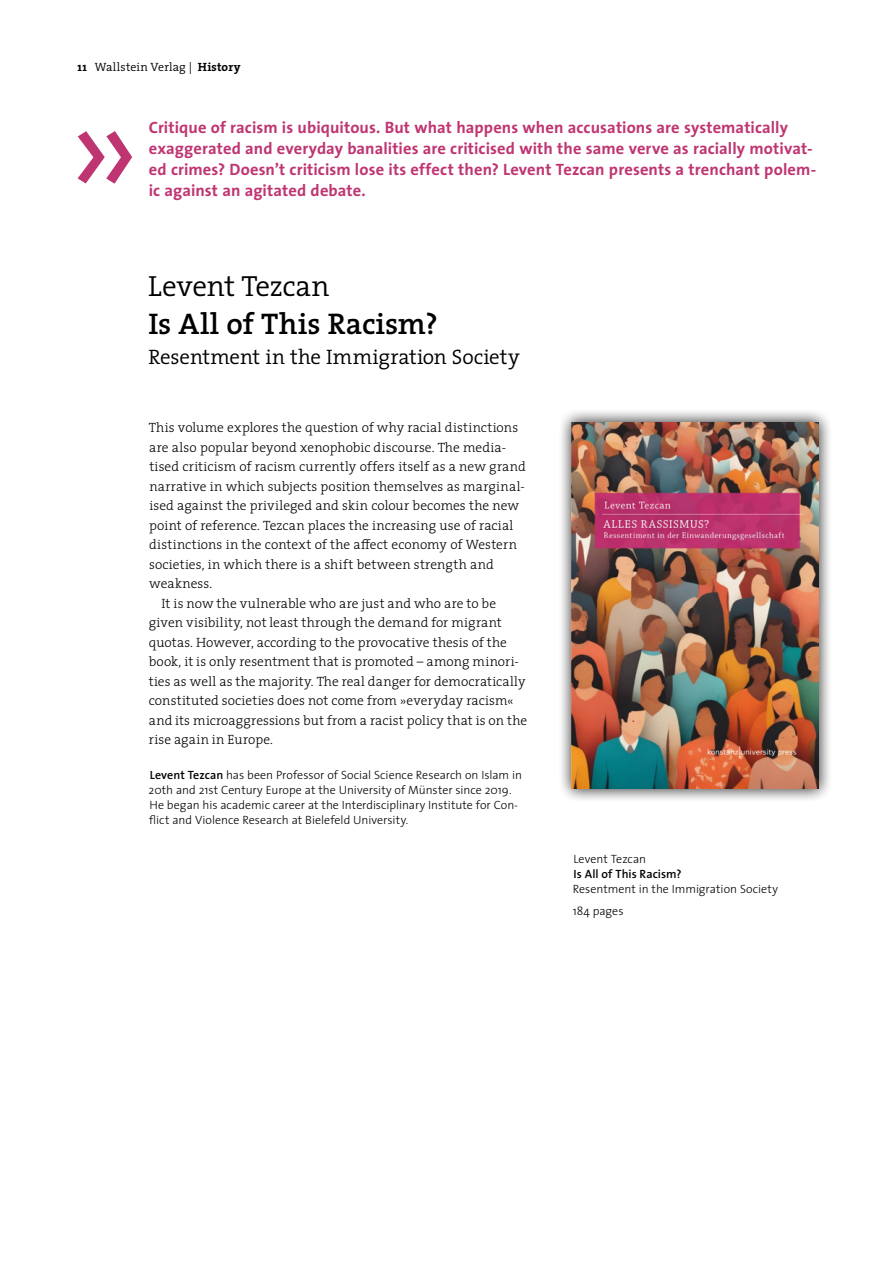
<style>
.page{position:relative;width:893px;height:1263px;background:#fff}
.page>*{position:absolute;margin:0;border:0;box-sizing:border-box;transform-origin:0 0}
.t1{font:600 30px "The Serif";color:#000}
.t2{font:300 29.25px "The Serif";letter-spacing:-.01em;color:#000}
.t3{font:300 21px "The Serif";letter-spacing:-.005em;color:#000}
.t4{font:700 16.5px/21px "The Sans";letter-spacing:.005em;color:#bf3572}
.t5{font:300 13.5px "The Serif";letter-spacing:.005em;color:#000}
.t6{font:300 12px/15px "The Sans";color:#000}
.t7{font:300 12px "The Serif";letter-spacing:.01em;color:#000}
.t8{font:600 12px "The Sans";letter-spacing:.005em;color:#000}
.s1{font-weight:700}
.s2{font-weight:600}
</style>
<div class="page">
<svg style="left:78px;top:131px;width:54px;height:53px"></svg>
<div style="left:558px;top:408px;width:274px;height:395px;background:#000;opacity:.5"></div>
<img style="left:572px;top:422px;width:247px;height:366px">
<p class="t7" style="left:78px;top:57px;width:164px"><span class="s1">11</span> Wallstein Verlag | <span class="s1">History</span></p>
<p class="t4" style="left:149px;top:116px;width:669px">Critique of racism is ubiquitous. But what happens when accusations are systematically exaggerated and everyday banalities are criticised with the same verve as racially motivat&shy;ed crimes? Doesn’t criticism lose its effect then? Levent Tezcan presents a trenchant polem&shy;ic against an agitated debate.</p>
<h2 class="t2" style="left:148px;top:261px;width:183px">Levent Tezcan</h2>
<h1 class="t1" style="left:148px;top:299px;width:291px">Is All of This Racism?</h1>
<h3 class="t3" style="left:148px;top:339px;width:373px">Resentment in the Immigration Society</h3>
<p class="t5" style="left:149px;top:417px;width:371px">This volume explores the question of why racial distinctions</p>
<p class="t5" style="left:149px;top:436px;width:358px">are also popular beyond xenophobic discourse. The media-</p>
<p class="t5" style="left:149px;top:456px;width:378px">tised criticism of racism currently offers itself as a new grand</p>
<p class="t5" style="left:149px;top:475px;width:377px">narrative in which subjects position themselves as marginal-</p>
<p class="t5" style="left:149px;top:495px;width:371px">ised against the privileged and skin colour becomes the new</p>
<p class="t5" style="left:149px;top:514px;width:366px">point of reference. Tezcan places the increasing use of racial</p>
<p class="t5" style="left:149px;top:534px;width:369px">distinctions in the context of the affect economy of Western</p>
<p class="t5" style="left:149px;top:553px;width:346px">societies, in which there is a shift between strength and</p>
<p class="t5" style="left:149px;top:573px;width:65px">weakness.</p>
<p class="t5" style="left:162px;top:592px;width:336px">It is now the vulnerable who are just and who are to be</p>
<p class="t5" style="left:149px;top:612px;width:355px">given visibility, not least through the demand for migrant</p>
<p class="t5" style="left:149px;top:631px;width:360px">quotas. However, according to the provocative thesis of the</p>
<p class="t5" style="left:149px;top:651px;width:372px">book, it is only resentment that is promoted – among minori-</p>
<p class="t5" style="left:149px;top:670px;width:378px">ties as well as the majority. The real danger for democratically</p>
<p class="t5" style="left:149px;top:690px;width:366px">constituted societies does not come from »everyday racism«</p>
<p class="t5" style="left:149px;top:709px;width:380px">and its microaggressions but from a racist policy that is on the</p>
<p class="t5" style="left:149px;top:729px;width:126px">rise again in Europe.</p>
<p class="t6" style="left:149px;top:767px;width:375px"><span class="s2">Levent Tezcan</span> has been Professor of Social Science Research on Islam in 20th and 21st Century Europe at the University of Münster since 2019.<br>He began his academic career at the Interdisciplinary Institute for Con&shy;flict and Violence Research at Bielefeld University.</p>
<p class="t6" style="left:573px;top:851px;width:74px">Levent Tezcan</p>
<p class="t8" style="left:573px;top:864px;width:109px">Is All of This Racism?</p>
<p class="t6" style="left:573px;top:877px;width:207px;line-height:22.5px">Resentment in the Immigration Society<br>184 pages</p>
</div>
